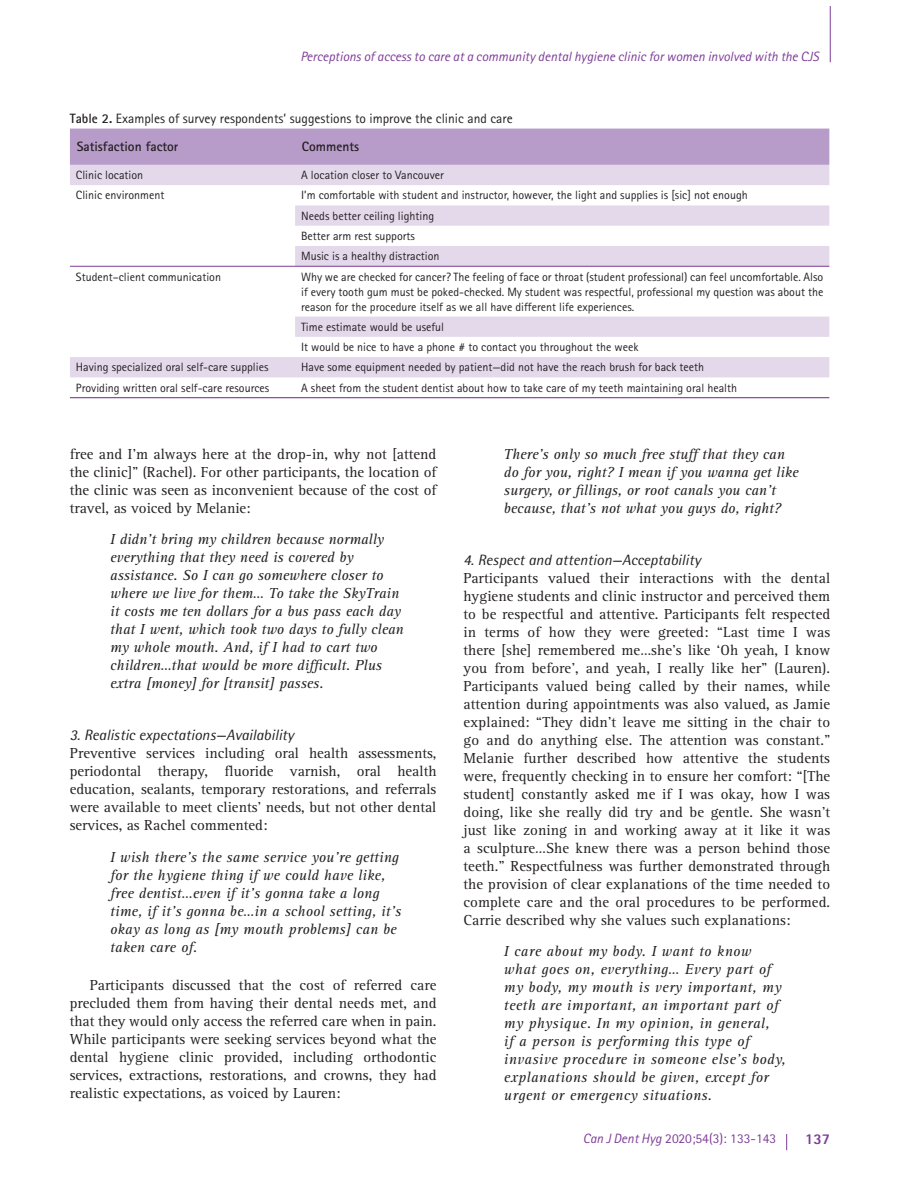
<style>
.page{position:relative;width:918px;height:1188px;background:#fff}
.page>*{position:absolute;margin:0;border:0;box-sizing:border-box;transform-origin:0 0}
.t1{font:15px/18px "Rotis Serif Std";color:#231f20;text-align:justify}
.t2{font:italic 15px/18px "Rotis Serif Std";letter-spacing:.01em;color:#231f20}
.t3{font:italic 15px "Rotis Semi Sans Std";color:#231f20}
.t4{font:800 15px "Rotis Sans Serif Std";color:#7d3d97}
.t5{font:13.5px/28.8px "Rotis Sans Serif Std";color:#231f20}
.t6{font:italic 13.5px "Rotis Sans Serif Std";color:#7d3d97}
.t7{font:13.5px "Rotis Sans Serif Std";color:#7d3d97}
.t8{font:700 13.5px "Rotis Sans Serif Std";color:#231f20}
.t9{font:12px/20.2px "Rotis Sans Serif Std";color:#231f20}
.s1{font-weight:700}
.s2{font-style:italic}
</style>
<div class="page">
<hr style="left:830px;top:7px;width:1px;height:55px;background:#7d3d97">
<svg style="left:786px;top:1134px;width:1px;height:16px"></svg>
<div style="left:70px;top:129px;width:759px;height:36px;background:#b79bc9"></div>
<svg style="left:70px;top:165px;width:759px;height:212px"></svg>
<hr style="left:70px;top:266px;width:759px;height:1px;background:#7d3d97">
<hr style="left:70px;top:397px;width:759px;height:1px;background:#7d3d97">
<p class="t6" style="left:301px;top:52px;width:520px">Perceptions of access to care at a community dental hygiene clinic for women involved with the CJS</p>
<p class="t5" style="left:77px;top:105px;width:438px;text-indent:-7px"><span class="s1">Table 2.</span> Examples of survey respondents’ suggestions to improve the clinic and care<br><span class="s1">Satisfaction factor</span></p>
<p class="t8" style="left:302px;top:142px;width:59px">Comments</p>
<p class="t9" style="left:76px;top:166px;width:69px">Clinic location</p>
<p class="t9" style="left:301px;top:166px;width:144px">A location closer to Vancouver</p>
<p class="t9" style="left:76px;top:186px;width:90px">Clinic environment</p>
<p class="t9" style="left:301px;top:186px;width:448px">I’m comfortable with student and instructor, however, the light and supplies is [sic] not enough Needs better ceiling lighting<br>Better arm rest supports<br>Music is a healthy distraction</p>
<p class="t9" style="left:76px;top:267px;width:147px">Student–client communication</p>
<p class="t9" style="left:301px;top:270px;width:524px;line-height:15px;text-align:justify">Why we are checked for cancer? The feeling of face or throat (student professional) can feel uncomfortable. Also if every tooth gum must be poked-checked. My student was respectful, professional my question was about the reason for the procedure itself as we all have different life experiences.</p>
<p class="t9" style="left:301px;top:317px;width:339px">Time estimate would be useful<br>It would be nice to have a phone # to contact you throughout the week</p>
<p class="t9" style="left:76px;top:358px;width:194px">Having specialized oral self-care supplies</p>
<p class="t9" style="left:301px;top:358px;width:405px">Have some equipment needed by patient—did not have the reach brush for back teeth</p>
<p class="t9" style="left:76px;top:378px;width:195px">Providing written oral self-care resources</p>
<p class="t9" style="left:301px;top:378px;width:438px">A sheet from the student dentist about how to take care of my teeth maintaining oral health</p>
<p class="t1" style="left:70px;top:447px;width:368px">free and I’m always here at the drop-in, why not [attend the clinic]” (Rachel). For other participants, the location of the clinic was seen as inconvenient because of the cost of travel, as voiced by Melanie:</p>
<p class="t2" style="left:110px;top:532px;width:295px">I didn’t bring my children because normally everything that they need is covered by assistance. So I can go somewhere closer to where we live for them… To take the SkyTrain it costs me ten dollars for a bus pass each day that I went, which took two days to fully clean my whole mouth. And, if I had to cart two children…that would be more difficult. Plus extra [money] for [transit] passes.</p>
<p class="t3" style="left:70px;top:729px;width:226px">3. Realistic expectations—Availability</p>
<p class="t1" style="left:70px;top:746px;width:368px">Preventive services including oral health assessments, periodontal therapy, fluoride varnish, oral health education, sealants, temporary restorations, and referrals were available to meet clients’ needs, but not other dental services, as Rachel commented:</p>
<p class="t2" style="left:110px;top:849px;width:292px">I wish there’s the same service you’re getting for the hygiene thing if we could have like, free dentist…even if it’s gonna take a long time, if it’s gonna be…in a school setting, it’s okay as long as [my mouth problems] can be taken care of.</p>
<p class="t1" style="left:70px;top:978px;width:368px;text-indent:20px">Participants discussed that the cost of referred care precluded them from having their dental needs met, and that they would only access the referred care when in pain.<br>While participants were seeking services beyond what the dental hygiene clinic provided, including orthodontic services, extractions, restorations, and crowns, they had realistic expectations, as voiced by Lauren:</p>
<p class="t2" style="left:504px;top:446px;width:296px">There’s only so much free stuff that they can do for you, right? I mean if you wanna get like surgery, or fillings, or root canals you can’t because, that’s not what you guys do, right?</p>
<p class="t3" style="left:463px;top:554px;width:239px">4. Respect and attention—Acceptability</p>
<p class="t1" style="left:463px;top:570px;width:368px">Participants valued their interactions with the dental hygiene students and clinic instructor and perceived them to be respectful and attentive. Participants felt respected in terms of how they were greeted: “Last time I was there [she] remembered me…she’s like ‘Oh yeah, I know you from before’, and yeah, I really like her” (Lauren).<br>Participants valued being called by their names, while attention during appointments was also valued, as Jamie explained: “They didn’t leave me sitting in the chair to go and do anything else. The attention was constant.” Melanie further described how attentive the students were, frequently checking in to ensure her comfort: “[The student] constantly asked me if I was okay, how I was doing, like she really did try and be gentle. She wasn’t just like zoning in and working away at it like it was a sculpture…She knew there was a person behind those teeth.” Respectfulness was further demonstrated through the provision of clear explanations of the time needed to complete care and the oral procedures to be performed.<br>Carrie described why she values such explanations:</p>
<p class="t2" style="left:504px;top:944px;width:283px">I care about my body. I want to know what goes on, everything… Every part of my body, my mouth is very important, my teeth are important, an important part of my physique. In my opinion, in general,<br>if a person is performing this type of invasive procedure in someone else’s body, explanations should be given, except for urgent or emergency situations.</p>
<p class="t7" style="left:583px;top:1134px;width:195px"><span class="s2">Can J Dent Hyg</span> 2020;54(3): 133-143</p>
<p class="t4" style="left:805px;top:1134px;width:27px">137</p>
</div>
